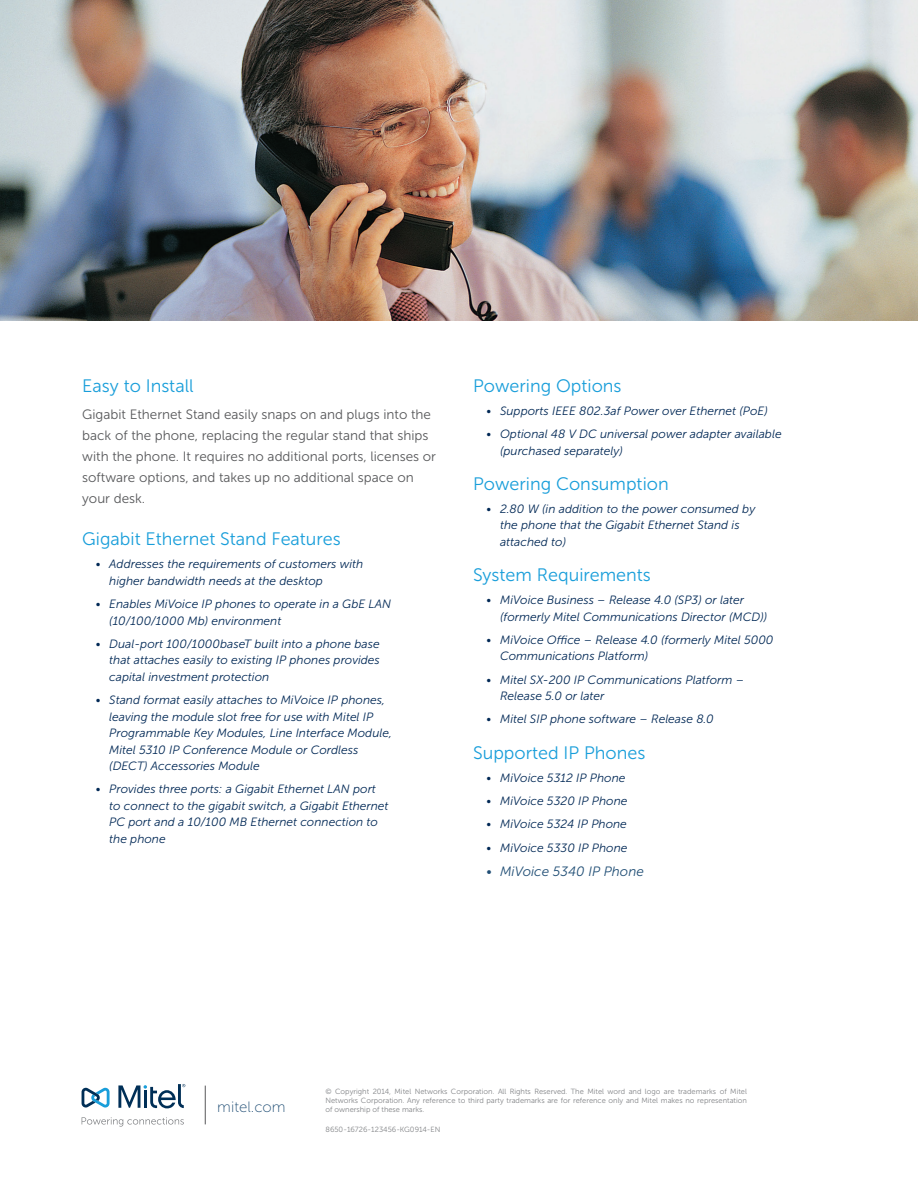
<style>
.page{position:relative;width:918px;height:1188px;background:#fff}
.page>*{position:absolute;margin:0;border:0;box-sizing:border-box;transform-origin:0 0}
.Body_subhead_1{font:18px "Museo Sans 300";color:#199eda}
.body{font:15px "Museo Sans 100";color:#204e75}
.body_text{font:13.5px/21px "Museo Sans 300";color:#57585a}
.t1{font:italic 13.5px "Museo Sans 300";color:#204e75}
.t2{font:italic 12px/16.5px "Museo Sans 300";color:#002855}
.body-2{font:7.5px/9px "Museo Sans 300";color:#808285;text-align:justify}
</style>
<div class="page">
<svg style="left:82px;top:1117px;width:102px;height:10px"></svg>
<svg style="left:82px;top:1088px;width:28px;height:20px"></svg>
<svg style="left:118px;top:1084px;width:67px;height:25px"></svg>
<hr style="left:205px;top:1086px;width:1px;height:38px;background:#57585a">
<img style="left:0;top:0;width:918px;height:321px">
<p class="Body_subhead_1" style="left:82px;top:376px;width:113px">Easy to Install</p>
<p class="body_text" style="left:82px;top:404px;width:355px">Gigabit Ethernet Stand easily snaps on and plugs into the back of the phone, replacing the regular stand that ships with the phone. It requires no additional ports, licenses or software options, and takes up no additional space on your desk.</p>
<p class="Body_subhead_1" style="left:82px;top:529px;width:260px">Gigabit Ethernet Stand Features</p>
<p class="t2" style="left:109px;top:556px;width:256px;text-indent:-14px">• Addresses the requirements of customers with higher bandwidth needs at the desktop</p>
<p class="t2" style="left:109px;top:596px;width:283px;text-indent:-14px">• Enables MiVoice IP phones to operate in a GbE LAN (10/100/1000 Mb) environment</p>
<p class="t2" style="left:109px;top:636px;width:272px;text-align:justify;text-indent:-14px">• Dual-port 100/1000baseT built into a phone base that attaches easily to existing IP phones provides capital investment protection</p>
<p class="t2" style="left:109px;top:692px;width:284px;text-indent:-14px">• Stand format easily attaches to MiVoice IP phones, leaving the module slot free for use with Mitel IP Programmable Key Modules, Line Interface Module, Mitel 5310 IP Conference Module or Cordless (DECT) Accessories Module</p>
<p class="t2" style="left:109px;top:781px;width:281px;text-indent:-14px">• Provides three ports: a Gigabit Ethernet LAN port to connect to the gigabit switch, a Gigabit Ethernet PC port and a 10/100 MB Ethernet connection to the phone</p>
<p class="Body_subhead_1" style="left:473px;top:376px;width:150px">Powering Options</p>
<p class="t2" style="left:487px;top:402px;width:283px">• Supports IEEE 802.3af Power over Ethernet (PoE)</p>
<p class="t2" style="left:500px;top:426px;width:283px;text-indent:-14px">• Optional 48 V DC universal power adapter available (purchased separately)</p>
<p class="Body_subhead_1" style="left:473px;top:474px;width:197px">Powering Consumption</p>
<p class="t2" style="left:500px;top:501px;width:257px;text-indent:-14px">• 2.80 W (in addition to the power consumed by the phone that the Gigabit Ethernet Stand is attached to)</p>
<p class="Body_subhead_1" style="left:473px;top:565px;width:179px">System Requirements</p>
<p class="t2" style="left:500px;top:592px;width:269px;text-indent:-14px">• MiVoice Business – Release 4.0 (SP3) or later (formerly Mitel Communications Director (MCD))</p>
<p class="t2" style="left:500px;top:632px;width:275px;text-indent:-14px">• MiVoice Office – Release 4.0 (formerly Mitel 5000<br>Communications Platform)</p>
<p class="t2" style="left:500px;top:671px;width:246px;text-indent:-14px">• Mitel SX-200 IP Communications Platform –<br>Release 5.0 or later</p>
<p class="t2" style="left:487px;top:711px;width:229px">• Mitel SIP phone software – Release 8.0</p>
<p class="Body_subhead_1" style="left:473px;top:743px;width:174px">Supported IP Phones</p>
<p class="t2" style="left:487px;top:770px;width:140px">• MiVoice 5312 IP Phone</p>
<p class="t2" style="left:487px;top:793px;width:142px">• MiVoice 5320 IP Phone</p>
<p class="t2" style="left:487px;top:816px;width:142px">• MiVoice 5324 IP Phone</p>
<p class="t2" style="left:487px;top:839px;width:142px">• MiVoice 5330 IP Phone</p>
<p class="t1" style="left:487px;top:864px;width:159px">• MiVoice 5340 IP Phone</p>
<p class="body" style="left:217px;top:1099px;width:70px">mitel.com</p>
<p class="body-2" style="left:326px;top:1087px;width:423px">© Copyright 2014, Mitel Networks Corporation. All Rights Reserved. The Mitel word and logo are trademarks of Mitel Networks Corporation. Any reference to third party trademarks are for reference only and Mitel makes no representation of ownership of these marks.</p>
<p class="body-2" style="left:326px;top:1125px;width:116px">8650-16726-123456-KG0914-EN</p>
</div>
